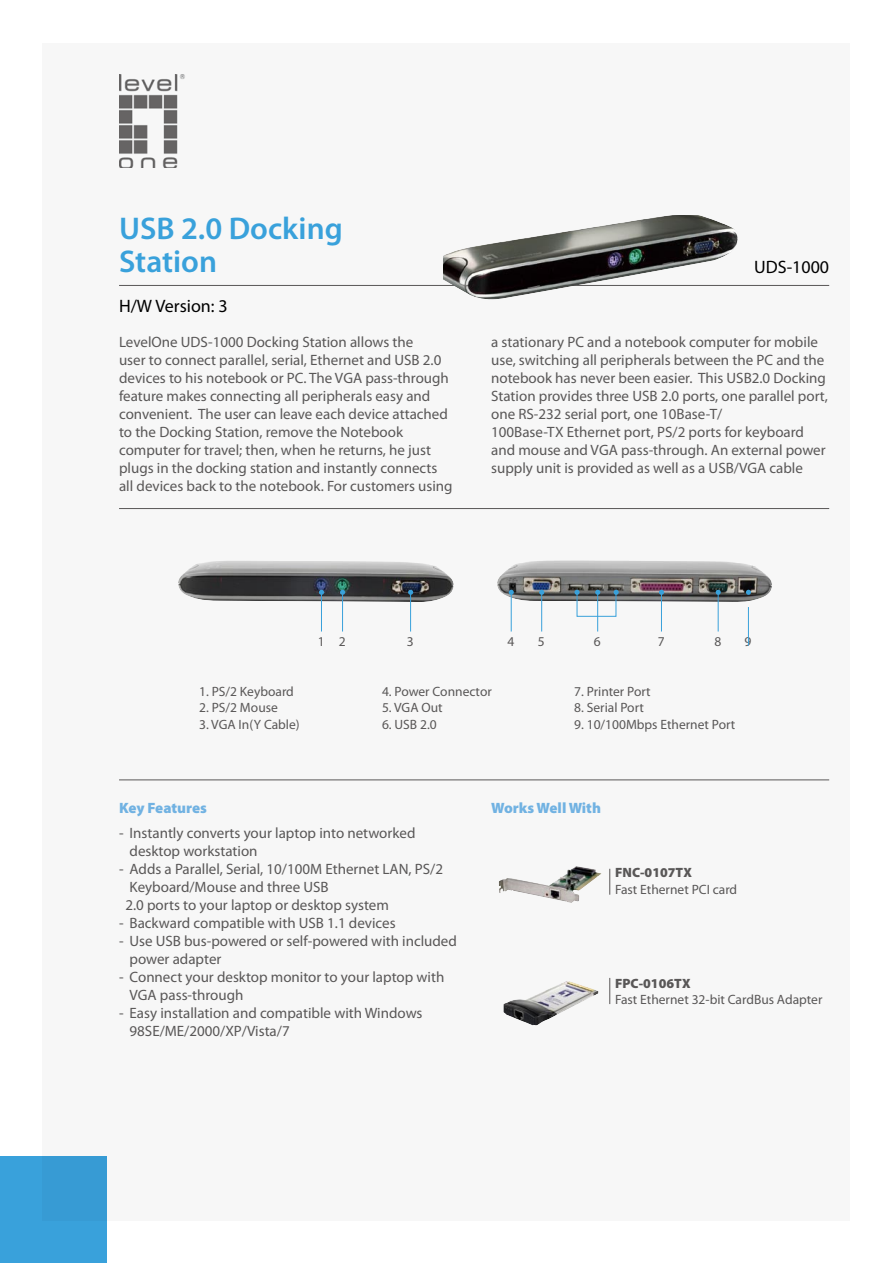
<style>
.page{position:relative;width:893px;height:1263px;background:#fff}
.page>*{position:absolute;margin:0;border:0;box-sizing:border-box;transform-origin:0 0}
.t1{font:600 31.5px/33px "Myriad Pro";color:#39a1db}
.t2{font:18px "Myriad Pro";color:#000}
.t3{font:15px/18px "Myriad Pro";color:#595757}
.t4{font:900 15px "Myriad Pro";color:#71b2e2}
.t5{font:13.5px "Myriad Pro";color:#595757}
.t6{font:900 13.5px "Myriad Pro";color:#595757}
</style>
<div class="page">
<div style="left:43px;top:43px;width:807px;height:1177px;background:#f7f7f7"></div>
<div style="left:0;top:1157px;width:106px;height:106px;background:#39a1db"></div>
<img style="left:119px;top:74px;width:66px;height:94px">
<hr style="left:119px;top:285px;width:710px;height:1px;background:#595757">
<img style="left:178px;top:561px;width:276px;height:41px">
<img style="left:497px;top:560px;width:275px;height:42px">
<hr style="left:119px;top:508px;width:710px;height:1px;background:#595757">
<hr style="left:119px;top:779px;width:710px;height:1px;background:#595757">
<svg style="left:609px;top:869px;width:1px;height:26px"></svg>
<svg style="left:609px;top:978px;width:1px;height:26px"></svg>
<hr style="left:321px;top:593px;width:1px;height:38px;background:#39a1db">
<svg style="left:319px;top:590px;width:5px;height:5px"></svg>
<img style="left:443px;top:215px;width:295px;height:85px">
<img style="left:499px;top:866px;width:103px;height:37px">
<hr style="left:541px;top:593px;width:1px;height:38px;background:#39a1db">
<svg style="left:539px;top:590px;width:5px;height:5px"></svg>
<hr style="left:511px;top:593px;width:1px;height:38px;background:#39a1db">
<hr style="left:748px;top:607px;width:1px;height:39px;background:#39a1db">
<svg style="left:746px;top:590px;width:5px;height:5px"></svg>
<hr style="left:718px;top:593px;width:1px;height:38px;background:#39a1db">
<svg style="left:716px;top:590px;width:5px;height:5px"></svg>
<hr style="left:661px;top:593px;width:1px;height:38px;background:#39a1db">
<svg style="left:659px;top:590px;width:5px;height:5px"></svg>
<svg style="left:509px;top:590px;width:5px;height:5px"></svg>
<hr style="left:410px;top:593px;width:1px;height:38px;background:#39a1db">
<svg style="left:408px;top:590px;width:5px;height:5px"></svg>
<hr style="left:342px;top:593px;width:1px;height:38px;background:#39a1db">
<svg style="left:340px;top:590px;width:5px;height:5px"></svg>
<hr style="left:597px;top:593px;width:1px;height:38px;background:#39a1db">
<svg style="left:595px;top:590px;width:5px;height:3px"></svg>
<svg style="left:574px;top:590px;width:6px;height:5px"></svg>
<svg style="left:614px;top:590px;width:5px;height:5px"></svg>
<div style="left:577px;top:593px;width:39px;height:24px;border:1px solid #39a1db"></div>
<img style="left:503px;top:981px;width:96px;height:44px">
<h1 class="t1" style="left:119px;top:211px;width:225px">USB 2.0 Docking<br>Station</h1>
<p class="t2" style="left:754px;top:256px;width:77px">UDS-1000</p>
<p class="t2" style="left:119px;top:295px;width:110px">H/W Version: 3</p>
<p class="t3" style="left:119px;top:332px;width:335px">LevelOne UDS-1000 Docking Station allows the<br>user to connect parallel, serial, Ethernet and USB 2.0 devices to his notebook or PC. The VGA pass-through feature makes connecting all peripherals easy and convenient. The user can leave each device attached to the Docking Station, remove the Notebook computer for travel; then, when he returns, he just plugs in the docking station and instantly connects all devices back to the notebook. For customers using</p>
<p class="t3" style="left:491px;top:332px;width:338px">a stationary PC and a notebook computer for mobile use, switching all peripherals between the PC and the notebook has never been easier. This USB2.0 Docking Station provides three USB 2.0 ports, one parallel port, one RS-232 serial port, one 10Base-T/<br>100Base-TX Ethernet port, PS/2 ports for keyboard and mouse and VGA pass-through. An external power supply unit is provided as well as a USB/VGA cable</p>
<p class="t5" style="left:199px;top:683px;width:96px">1. PS/2 Keyboard</p>
<p class="t5" style="left:199px;top:700px;width:80px">2. PS/2 Mouse</p>
<p class="t5" style="left:199px;top:716px;width:102px">3. VGA In(Y Cable)</p>
<p class="t5" style="left:318px;top:633px;width:8px">1</p>
<p class="t5" style="left:339px;top:633px;width:8px">2</p>
<p class="t5" style="left:407px;top:633px;width:8px">3</p>
<p class="t5" style="left:507px;top:633px;width:8px">4</p>
<p class="t5" style="left:538px;top:633px;width:8px">5</p>
<p class="t5" style="left:594px;top:633px;width:8px">6</p>
<p class="t5" style="left:658px;top:633px;width:8px">7</p>
<p class="t5" style="left:714px;top:633px;width:8px">8</p>
<p class="t5" style="left:745px;top:633px;width:8px">9</p>
<p class="t5" style="left:382px;top:683px;width:111px">4. Power Connector</p>
<p class="t5" style="left:382px;top:700px;width:62px">5. VGA Out</p>
<p class="t5" style="left:382px;top:716px;width:56px">6. USB 2.0</p>
<p class="t5" style="left:574px;top:683px;width:78px">7. Printer Port</p>
<p class="t5" style="left:574px;top:700px;width:71px">8. Serial Port</p>
<p class="t5" style="left:574px;top:716px;width:163px">9. 10/100Mbps Ethernet Port</p>
<p class="t4" style="left:119px;top:798px;width:89px">Key Features</p>
<p class="t3" style="left:130px;top:823px;width:287px;text-indent:-10px">- Instantly converts your laptop into networked desktop workstation</p>
<p class="t3" style="left:125px;top:859px;width:319px;text-indent:-6px">- Adds a Parallel, Serial, 10/100M Ethernet LAN, PS/2<br>Keyboard/Mouse and three USB<br>2.0 ports to your laptop or desktop system</p>
<p class="t3" style="left:119px;top:913px;width:278px">- Backward compatible with USB 1.1 devices</p>
<p class="t3" style="left:130px;top:931px;width:329px;text-indent:-10px">- Use USB bus-powered or self-powered with included power adapter</p>
<p class="t3" style="left:130px;top:967px;width:316px;text-indent:-10px">- Connect your desktop monitor to your laptop with<br>VGA pass-through</p>
<p class="t3" style="left:130px;top:1003px;width:294px;text-indent:-10px">- Easy installation and compatible with Windows<br>98SE/ME/2000/XP/Vista/7</p>
<p class="t4" style="left:491px;top:798px;width:111px">Works Well With</p>
<p class="t6" style="left:615px;top:864px;width:78px">FNC-0107TX</p>
<p class="t5" style="left:615px;top:881px;width:124px">Fast Ethernet PCI card</p>
<p class="t6" style="left:615px;top:974px;width:77px">FPC-0106TX</p>
<p class="t5" style="left:615px;top:991px;width:209px">Fast Ethernet 32-bit CardBus Adapter</p>
</div>
